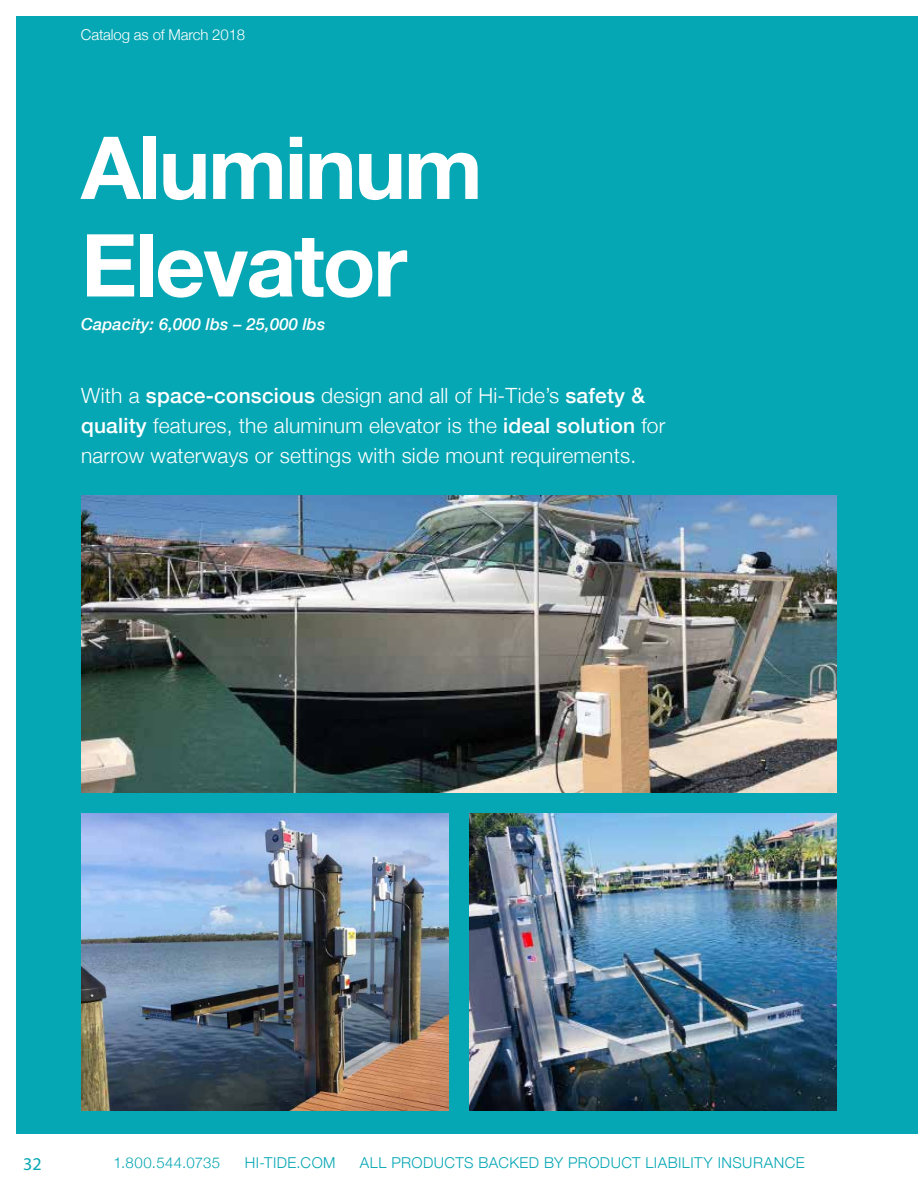
<style>
.page{position:relative;width:918px;height:1188px;background:#06a7b4}
.page>*{position:absolute;margin:0;border:0;box-sizing:border-box;transform-origin:0 0}
.t1{font:700 87px/97.5px "Helvetica Neue";letter-spacing:-.025em;color:#fff}
.t2{font:300 21px/30px "Helvetica Neue";letter-spacing:.01em;color:#fff}
.t3{font:18px "Myriad Pro";color:#06a7b4}
.t4{font:italic 500 16.5px "Helvetica Neue";letter-spacing:.01em;color:#fff}
.t5{font:300 15px "Helvetica Neue";letter-spacing:.03em;color:#06a7b4}
.t6{font:300 15px "Helvetica Neue";letter-spacing:-.01em;color:#fff}
.s1{font-weight:500}
</style>
<div class="page">
<div style="left:0;top:1134px;width:918px;height:54px;background:#fff"></div>
<div style="left:0;top:0;width:16px;height:1188px;background:#fff"></div>
<div style="left:0;top:0;width:918px;height:16px;background:#fff"></div>
<img style="left:81px;top:496px;width:756px;height:297px">
<img style="left:81px;top:813px;width:368px;height:297px">
<img style="left:469px;top:813px;width:368px;height:297px">
<p class="t6" style="left:81px;top:23px;width:166px">Catalog as of March 2018</p>
<h1 class="t1" style="left:81px;top:121px;width:403px">Aluminum<br>Elevator</h1>
<p class="t4" style="left:81px;top:310px;width:246px">Capacity: 6,000 lbs – 25,000 lbs</p>
<p class="t2" style="left:81px;top:379px;width:586px">With a <span class="s1">space-conscious</span> design and all of Hi-Tide’s <span class="s1">safety &amp; quality</span> features, the aluminum elevator is the <span class="s1">ideal solution</span> for narrow waterways or settings with side mount requirements.</p>
<p class="t3" style="left:23px;top:1153px;width:20px">32</p>
<p class="t5" style="left:114px;top:1151px;width:108px">1.800.544.0735</p>
<p class="t5" style="left:245px;top:1151px;width:92px">HI-TIDE.COM</p>
<p class="t5" style="left:360px;top:1151px;width:446px">ALL PRODUCTS BACKED BY PRODUCT LIABILITY INSURANCE</p>
</div>
